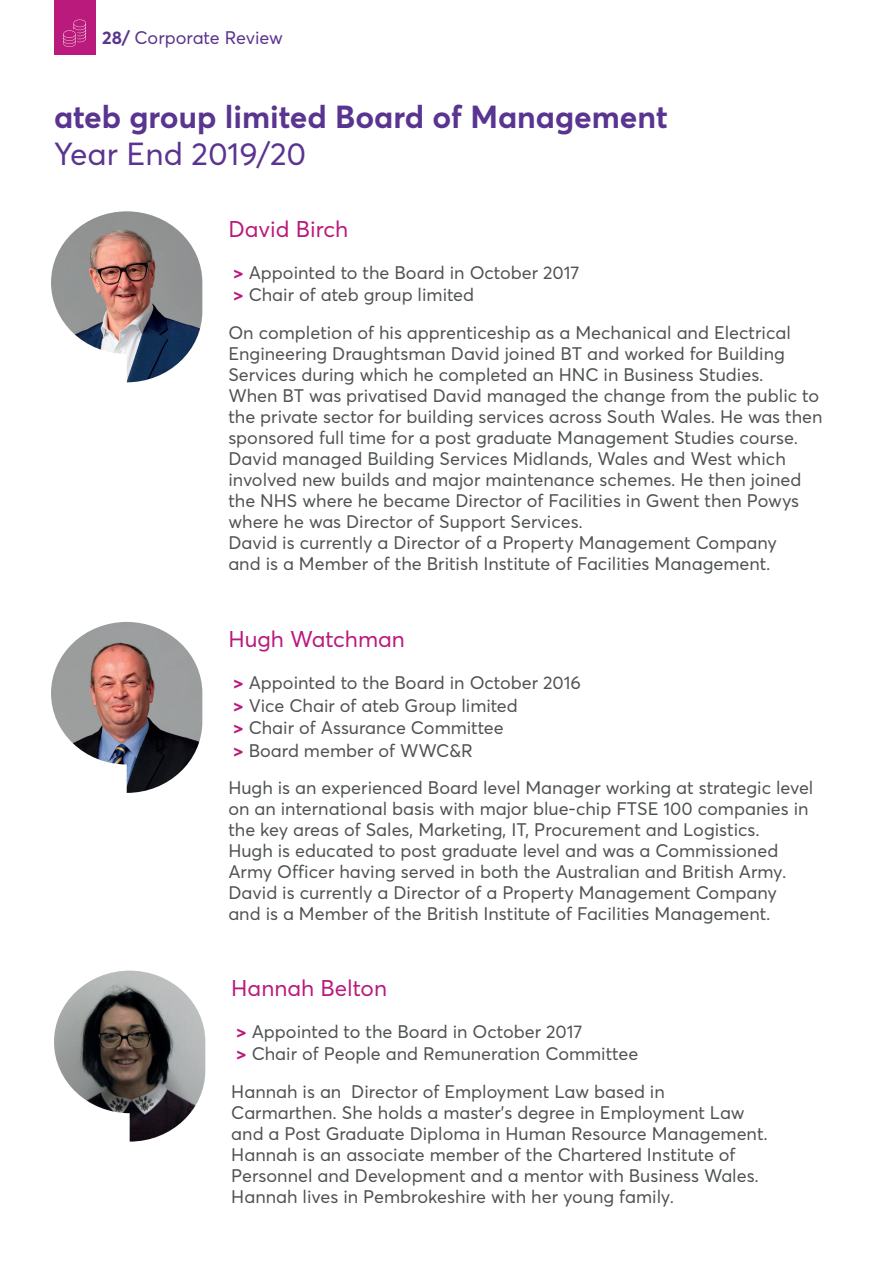
<style>
.page{position:relative;width:893px;height:1263px;background:#fff}
.page>*{position:absolute;margin:0;border:0;box-sizing:border-box;transform-origin:0 0}
.t1{font:700 31.5px "Averta";color:#593490}
.t2{font:31.5px "Averta";color:#593490}
.t3{font:22.5px "Averta";color:#b91a7c}
.t4{font:18px/21px "Averta";color:#4f5253}
.t5{font:18px "Averta";color:#593490}
.s1{font-weight:700}
.s2{font-weight:700;color:#b91a7c}
</style>
<div class="page">
<img style="left:51px;top:211px;width:151px;height:171px">
<img style="left:51px;top:622px;width:151px;height:171px">
<img style="left:54px;top:971px;width:151px;height:170px">
<div style="left:54px;top:0;width:41px;height:54px;background:#b91a7c"></div>
<svg style="left:63px;top:20px;width:23px;height:27px"></svg>
<p class="t5" style="left:102px;top:26px;width:182px"><span class="s1">28/</span> Corporate Review</p>
<h1 class="t1" style="left:54px;top:97px;width:615px">ateb group limited Board of Management</h1>
<h1 class="t2" style="left:54px;top:134px;width:254px">Year End 2019/20</h1>
<p class="t3" style="left:228px;top:215px;width:122px">David Birch</p>
<p class="t4" style="left:233px;top:261px;width:348px;line-height:22.5px"><span class="s2">&gt;</span> Appointed to the Board in October 2017 <span class="s2">&gt;</span> Chair of ateb group limited</p>
<p class="t4" style="left:228px;top:322px;width:596px">On completion of his apprenticeship as a Mechanical and Electrical Engineering Draughtsman David joined BT and worked for Building Services during which he completed an HNC in Business Studies.<br>When BT was privatised David managed the change from the public to the private sector for building services across South Wales. He was then sponsored full time for a post graduate Management Studies course.<br>David managed Building Services Midlands, Wales and West which involved new builds and major maintenance schemes. He then joined the NHS where he became Director of Facilities in Gwent then Powys where he was Director of Support Services.<br>David is currently a Director of a Property Management Company<br>and is a Member of the British Institute of Facilities Management.</p>
<p class="t3" style="left:228px;top:625px;width:178px">Hugh Watchman</p>
<p class="t4" style="left:233px;top:671px;width:349px;line-height:22.5px"><span class="s2">&gt;</span> Appointed to the Board in October 2016 <span class="s2">&gt;</span> Vice Chair of ateb Group limited<br><span class="s2">&gt;</span> Chair of Assurance Committee<br><span class="s2">&gt;</span> Board member of WWC&amp;R</p>
<p class="t4" style="left:228px;top:777px;width:587px">Hugh is an experienced Board level Manager working at strategic level on an international basis with major blue-chip FTSE 100 companies in the key areas of Sales, Marketing, IT, Procurement and Logistics.<br>Hugh is educated to post graduate level and was a Commissioned Army Officer having served in both the Australian and British Army.<br>David is currently a Director of a Property Management Company and is a Member of the British Institute of Facilities Management.</p>
<p class="t3" style="left:231px;top:974px;width:157px">Hannah Belton</p>
<p class="t4" style="left:236px;top:1020px;width:403px;line-height:22.5px"><span class="s2">&gt;</span> Appointed to the Board in October 2017<br><span class="s2">&gt;</span> Chair of People and Remuneration Committee</p>
<p class="t4" style="left:231px;top:1081px;width:538px">Hannah is an Director of Employment Law based in Carmarthen. She holds a master’s degree in Employment Law and a Post Graduate Diploma in Human Resource Management.<br>Hannah is an associate member of the Chartered Institute of Personnel and Development and a mentor with Business Wales.<br>Hannah lives in Pembrokeshire with her young family.</p>
</div>
